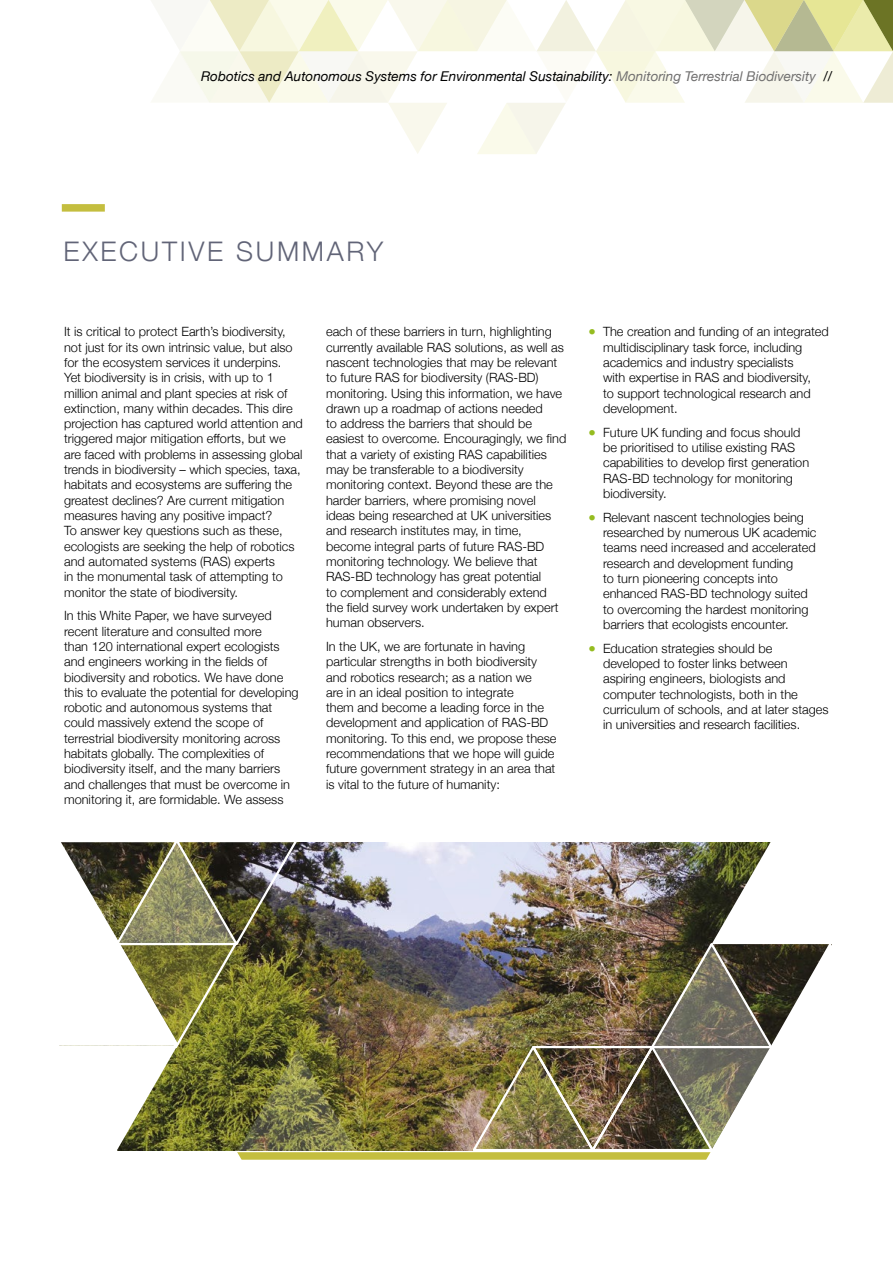
<style>
.page{position:relative;width:893px;height:1263px;background:#fff}
.page>*{position:absolute;margin:0;border:0;box-sizing:border-box;transform-origin:0 0}
.t1{font:300 27px "Helvetica Neue";letter-spacing:.1em;color:#616477}
.t2{font:italic 13.5px "Helvetica Neue";color:#000}
.t3{font:300 12.75px/15.3px "Helvetica Neue";color:#000}
.s1{color:#706f6f}
.s2{color:#95bc20}
</style>
<div class="page">
<svg style="left:151px;top:0;width:742px;height:154px"></svg>
<img style="left:59px;top:842px;width:773px;height:318px">
<div style="left:62px;top:204px;width:43px;height:8px;background:#c4be3f"></div>
<p class="t2" style="left:201px;top:67px;width:633px">Robotics and Autonomous Systems for Environmental Sustainability: <span class="s1">Monitoring Terrestrial Biodiversity</span> //</p>
<h1 class="t1" style="left:64px;top:229px;width:321px">EXECUTIVE SUMMARY</h1>
<p class="t3" style="left:64px;top:323px;width:240px">It is critical to protect Earth’s biodiversity, not just for its own intrinsic value, but also for the ecosystem services it underpins.<br>Yet biodiversity is in crisis, with up to 1 million animal and plant species at risk of extinction, many within decades. This dire projection has captured world attention and triggered major mitigation efforts, but we are faced with problems in assessing global trends in biodiversity – which species, taxa, habitats and ecosystems are suffering the greatest declines? Are current mitigation measures having any positive impact?<br>To answer key questions such as these, ecologists are seeking the help of robotics and automated systems (RAS) experts<br>in the monumental task of attempting to monitor the state of biodiversity.</p>
<p class="t3" style="left:64px;top:607px;width:236px">In this White Paper, we have surveyed recent literature and consulted more<br>than 120 international expert ecologists and engineers working in the fields of biodiversity and robotics. We have done this to evaluate the potential for developing robotic and autonomous systems that could massively extend the scope of terrestrial biodiversity monitoring across habitats globally. The complexities of biodiversity itself, and the many barriers and challenges that must be overcome in monitoring it, are formidable. We assess</p>
<p class="t3" style="left:326px;top:323px;width:242px">each of these barriers in turn, highlighting currently available RAS solutions, as well as nascent technologies that may be relevant to future RAS for biodiversity (RAS-BD) monitoring. Using this information, we have drawn up a roadmap of actions needed<br>to address the barriers that should be easiest to overcome. Encouragingly, we find that a variety of existing RAS capabilities may be transferable to a biodiversity monitoring context. Beyond these are the harder barriers, where promising novel ideas being researched at UK universities and research institutes may, in time, become integral parts of future RAS-BD monitoring technology. We believe that RAS-BD technology has great potential<br>to complement and considerably extend the field survey work undertaken by expert human observers.</p>
<p class="t3" style="left:326px;top:638px;width:232px">In the UK, we are fortunate in having particular strengths in both biodiversity and robotics research; as a nation we<br>are in an ideal position to integrate<br>them and become a leading force in the development and application of RAS-BD monitoring. To this end, we propose these recommendations that we hope will guide future government strategy in an area that is vital to the future of humanity:</p>
<p class="t3" style="left:603px;top:323px;width:227px;text-indent:-15px"><span class="s2">●</span> The creation and funding of an integrated multidisciplinary task force, including academics and industry specialists<br>with expertise in RAS and biodiversity,<br>to support technological research and development.</p>
<p class="t3" style="left:603px;top:424px;width:208px;text-indent:-15px"><span class="s2">●</span> Future UK funding and focus should be prioritised to utilise existing RAS capabilities to develop first generation RAS-BD technology for monitoring biodiversity.</p>
<p class="t3" style="left:603px;top:509px;width:215px;text-indent:-15px"><span class="s2">●</span> Relevant nascent technologies being researched by numerous UK academic teams need increased and accelerated research and development funding<br>to turn pioneering concepts into enhanced RAS-BD technology suited to overcoming the hardest monitoring barriers that ecologists encounter.</p>
<p class="t3" style="left:603px;top:640px;width:227px;text-indent:-15px"><span class="s2">●</span> Education strategies should be developed to foster links between aspiring engineers, biologists and computer technologists, both in the curriculum of schools, and at later stages in universities and research facilities.</p>
</div>
